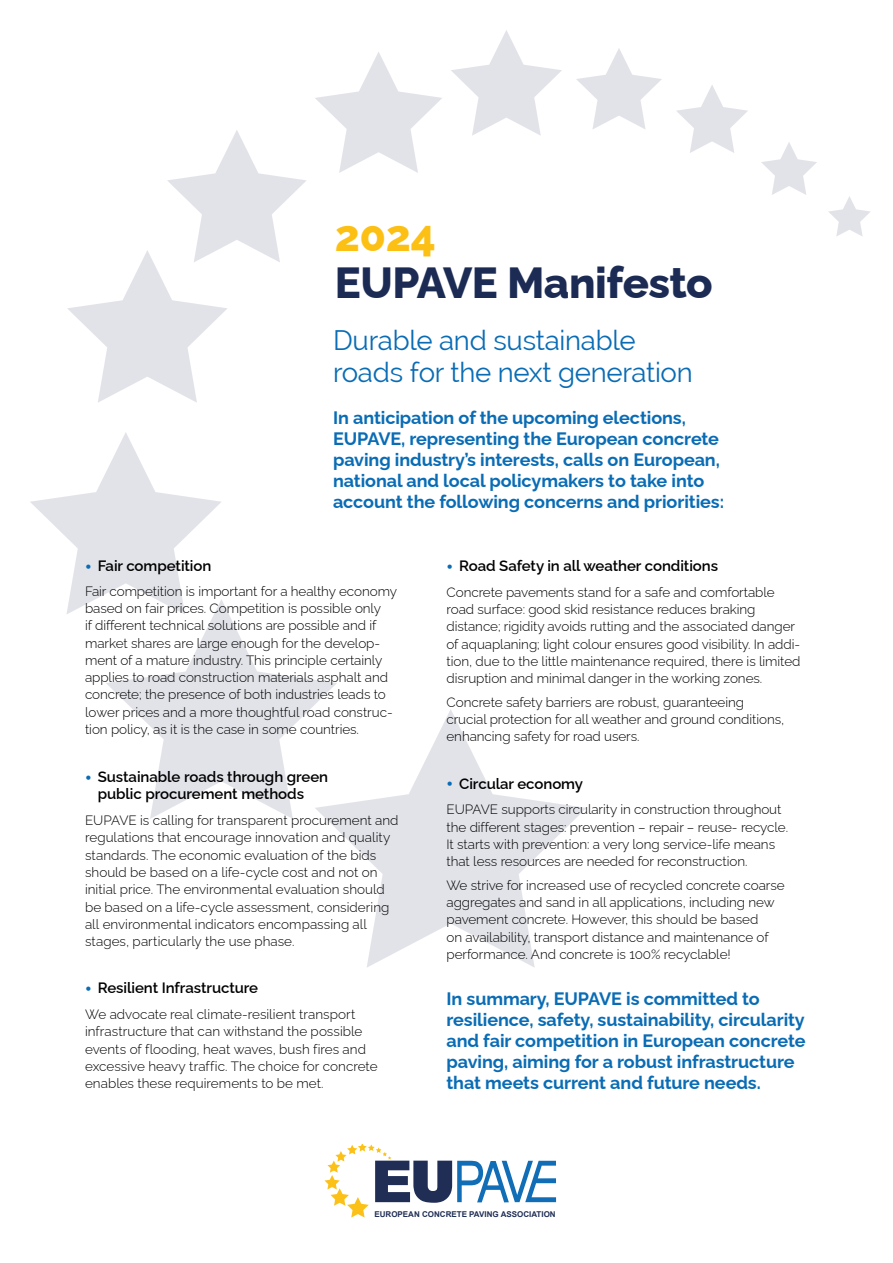
<style>
.page{position:relative;width:893px;height:1263px;background:#fff}
.page>*{position:absolute;margin:0;border:0;box-sizing:border-box;transform-origin:0 0}
.t1{font:800 43.5px "Raleway";letter-spacing:-.01em;color:#1b2b54}
.t2{font:800 43.5px "Raleway";color:#fcc015}
.t3{font:27.6px/31.2px "Raleway";letter-spacing:-.01em;color:#096cb5}
.t4{font:700 18px/21px "Raleway";letter-spacing:-.005em;color:#096cb5}
.t5{font:600 15px/17.2px "Raleway";letter-spacing:-.005em;color:#000}
.t6{font:300 13.5px/17.2px "Raleway";letter-spacing:-.005em;color:#000}
.t7{font:700 7.95px "Arial";color:#202e55}
.s1{font-weight:900;font-size:18px;color:#096cb5}
</style>
<div class="page">
<svg style="left:326px;top:709px;width:260px;height:258px"></svg>
<svg style="left:106px;top:601px;width:231px;height:218px"></svg>
<svg style="left:30px;top:432px;width:192px;height:183px"></svg>
<svg style="left:67px;top:130px;width:239px;height:273px"></svg>
<svg style="left:315px;top:52px;width:127px;height:121px"></svg>
<svg style="left:451px;top:30px;width:111px;height:106px"></svg>
<svg style="left:576px;top:48px;width:86px;height:81px"></svg>
<svg style="left:676px;top:85px;width:72px;height:68px"></svg>
<svg style="left:761px;top:142px;width:56px;height:53px"></svg>
<svg style="left:828px;top:196px;width:42px;height:40px"></svg>
<svg style="left:324px;top:1144px;width:232px;height:73px"></svg>
<h1 class="t2" style="left:335px;top:201px;width:103px">2024</h1>
<h1 class="t1" style="left:335px;top:248px;width:380px">EUPAVE Manifesto</h1>
<h2 class="t3" style="left:333px;top:325px;width:361px">Durable and sustainable roads for the next generation</h2>
<h3 class="t4" style="left:333px;top:405px;width:393px">In anticipation of the upcoming elections, EUPAVE, representing the European concrete paving industry’s interests, calls on European, national and local policymakers to take into account the following concerns and priorities:</h3>
<p class="t5" style="left:85px;top:556px;width:128px"><span class="s1">•</span> Fair competition</p>
<p class="t6" style="left:85px;top:581px;width:314px">Fair competition is important for a healthy economy based on fair prices. Competition is possible only<br>if different technical solutions are possible and if market shares are large enough for the develop&shy;ment of a mature industry. This principle certainly applies to road construction materials asphalt and concrete; the presence of both industries leads to lower prices and a more thoughtful road construc&shy;tion policy, as it is the case in some countries.</p>
<p class="t5" style="left:98px;top:767px;width:232px;text-indent:-13px"><span class="s1">•</span> Sustainable roads through green public procurement methods</p>
<p class="t6" style="left:85px;top:810px;width:315px">EUPAVE is calling for transparent procurement and regulations that encourage innovation and quality standards. The economic evaluation of the bids should be based on a life-cycle cost and not on initial price. The environmental evaluation should be based on a life-cycle assessment, considering all environmental indicators encompassing all stages, particularly the use phase.</p>
<p class="t5" style="left:85px;top:978px;width:175px"><span class="s1">•</span> Resilient Infrastructure</p>
<p class="t6" style="left:85px;top:1004px;width:294px">We advocate real climate-resilient transport infrastructure that can withstand the possible events of flooding, heat waves, bush fires and excessive heavy traffic. The choice for concrete enables these requirements to be met.</p>
<p class="t5" style="left:446px;top:556px;width:273px"><span class="s1">•</span> Road Safety in all weather conditions</p>
<p class="t6" style="left:446px;top:582px;width:355px">Concrete pavements stand for a safe and comfortable road surface: good skid resistance reduces braking distance; rigidity avoids rutting and the associated danger of aquaplaning; light colour ensures good visibility. In addi&shy;tion, due to the little maintenance required, there is limited disruption and minimal danger in the working zones.</p>
<p class="t6" style="left:446px;top:692px;width:339px">Concrete safety barriers are robust, guaranteeing crucial protection for all weather and ground conditions, enhancing safety for road users.</p>
<p class="t5" style="left:446px;top:773px;width:138px"><span class="s1">•</span> Circular economy</p>
<p class="t6" style="left:446px;top:799px;width:343px">EUPAVE supports circularity in construction throughout the different stages: prevention – repair – reuse- recycle.<br>It starts with prevention: a very long service-life means that less resources are needed for reconstruction.</p>
<p class="t6" style="left:446px;top:875px;width:340px">We strive for increased use of recycled concrete coarse aggregates and sand in all applications, including new pavement concrete. However, this should be based<br>on availability, transport distance and maintenance of performance. And concrete is 100% recyclable!</p>
<h3 class="t4" style="left:446px;top:986px;width:361px">In summary, EUPAVE is committed to resilience, safety, sustainability, circularity and fair competition in European concrete paving, aiming for a robust infrastructure that meets current and future needs.</h3>
<p class="t7" style="left:374px;top:1209px;width:183px">EUROPEAN CONCRETE PAVING ASSOCIATION</p>
</div>
